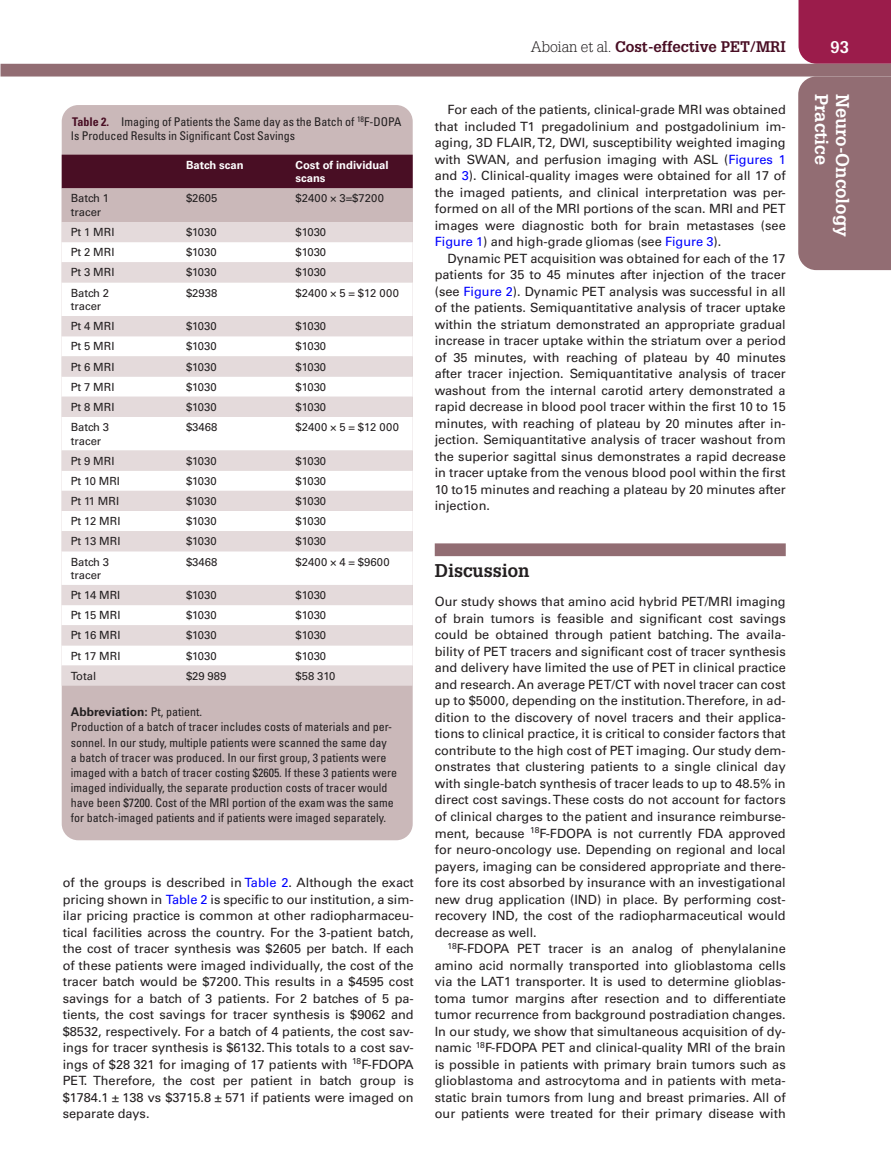
<style>
.page{position:relative;width:891px;height:1175px;background:#fff}
.page>*{position:absolute;margin:0;border:0;box-sizing:border-box;transform-origin:0 0}
.t1{font:700 18px "Glypha LT Std";color:#fff}
.t2{font:700 18px "Glypha LT Std";color:#231f20}
.t3{font:700 16.5px "Glypha LT Std";color:#fff}
.t4{font:700 15px "Glypha LT Std";color:#490e24}
.t5{font:12.75px/16.5px "Univers LT Std";color:#231f20;text-align:justify}
.t6{font:condensed 12px/15px "Univers LT Std";color:#231f20}
.t7{font:11.25px/13.5px "Univers LT Std";color:#231f20}
.t8{font:700 11.25px/13.5px "Univers LT Std";color:#fff}
.t9{font:11.25px "Univers LT Std";letter-spacing:.02em;color:#231f20}
.s1{font-weight:700;color:#490e24}
.s2{font-weight:700;font-stretch:normal}
.s3{color:#00f}
.s4{font-weight:300;color:#231f20}
</style>
<div class="page">
<div style="left:799px;top:0;width:92px;height:64px;background:#9b1c4b"></div>
<div style="left:1px;top:64px;width:890px;height:12px;background:#926d73"></div>
<div style="left:798px;top:76px;width:93px;height:194px;background:#926d73"></div>
<div style="left:435px;top:543px;width:351px;height:13px;background:#926d73"></div>
<div style="left:62px;top:105px;width:351px;height:735px;background:#cab8b9;border-radius:16px"></div>
<div style="left:62px;top:155px;width:351px;height:34px;background:#490e24"></div>
<div style="left:62px;top:222px;width:351px;height:463px;background:#e4dadb"></div>
<svg style="left:62px;top:242px;width:351px;height:423px;background:#f3eeef"></svg>
<p class="t6" style="left:71px;top:115px;width:332px;line-height:13.5px"><span class="s1">Table 2.</span> Imaging of Patients the Same day as the Batch of <sup>18</sup>F-DOPA<br>Is Produced Results in Significant Cost Savings</p>
<p class="t8" style="left:186px;top:158px;width:59px">Batch scan</p>
<p class="t8" style="left:296px;top:158px;width:95px">Cost of individual scans</p>
<p class="t7" style="left:71px;top:192px;width:40px">Batch 1 tracer</p>
<p class="t7" style="left:186px;top:192px;width:33px">$2605</p>
<p class="t7" style="left:296px;top:192px;width:90px">$2400 × 3=$7200</p>
<p class="t7" style="left:71px;top:225px;width:45px">Pt 1 MRI</p>
<p class="t7" style="left:186px;top:225px;width:32px">$1030</p>
<p class="t7" style="left:296px;top:225px;width:32px">$1030</p>
<p class="t7" style="left:71px;top:246px;width:45px">Pt 2 MRI</p>
<p class="t7" style="left:186px;top:246px;width:32px">$1030</p>
<p class="t7" style="left:296px;top:246px;width:32px">$1030</p>
<p class="t7" style="left:71px;top:266px;width:45px">Pt 3 MRI</p>
<p class="t7" style="left:186px;top:266px;width:32px">$1030</p>
<p class="t7" style="left:296px;top:266px;width:32px">$1030</p>
<p class="t7" style="left:71px;top:286px;width:40px">Batch 2 tracer</p>
<p class="t7" style="left:186px;top:286px;width:33px">$2938</p>
<p class="t9" style="left:296px;top:286px;width:105px">$2400 × 5 = $12 000</p>
<p class="t7" style="left:71px;top:319px;width:45px">Pt 4 MRI</p>
<p class="t7" style="left:186px;top:319px;width:32px">$1030</p>
<p class="t7" style="left:296px;top:319px;width:32px">$1030</p>
<p class="t7" style="left:71px;top:340px;width:45px">Pt 5 MRI</p>
<p class="t7" style="left:186px;top:340px;width:32px">$1030</p>
<p class="t7" style="left:296px;top:340px;width:32px">$1030</p>
<p class="t7" style="left:71px;top:360px;width:45px">Pt 6 MRI</p>
<p class="t7" style="left:186px;top:360px;width:32px">$1030</p>
<p class="t7" style="left:296px;top:360px;width:32px">$1030</p>
<p class="t7" style="left:71px;top:380px;width:45px">Pt 7 MRI</p>
<p class="t7" style="left:186px;top:380px;width:32px">$1030</p>
<p class="t7" style="left:296px;top:380px;width:32px">$1030</p>
<p class="t7" style="left:71px;top:400px;width:45px">Pt 8 MRI</p>
<p class="t7" style="left:186px;top:400px;width:32px">$1030</p>
<p class="t7" style="left:296px;top:400px;width:32px">$1030</p>
<p class="t7" style="left:71px;top:420px;width:40px">Batch 3 tracer</p>
<p class="t7" style="left:186px;top:420px;width:33px">$3468</p>
<p class="t9" style="left:296px;top:420px;width:105px">$2400 × 5 = $12 000</p>
<p class="t7" style="left:71px;top:454px;width:45px">Pt 9 MRI</p>
<p class="t7" style="left:186px;top:454px;width:32px">$1030</p>
<p class="t7" style="left:296px;top:454px;width:32px">$1030</p>
<p class="t7" style="left:71px;top:474px;width:51px">Pt 10 MRI</p>
<p class="t7" style="left:186px;top:474px;width:32px">$1030</p>
<p class="t7" style="left:296px;top:474px;width:32px">$1030</p>
<p class="t7" style="left:71px;top:494px;width:50px">Pt 11 MRI</p>
<p class="t7" style="left:186px;top:494px;width:32px">$1030</p>
<p class="t7" style="left:296px;top:494px;width:32px">$1030</p>
<p class="t7" style="left:71px;top:514px;width:51px">Pt 12 MRI</p>
<p class="t7" style="left:186px;top:514px;width:32px">$1030</p>
<p class="t7" style="left:296px;top:514px;width:32px">$1030</p>
<p class="t7" style="left:71px;top:534px;width:51px">Pt 13 MRI</p>
<p class="t7" style="left:186px;top:534px;width:32px">$1030</p>
<p class="t7" style="left:296px;top:534px;width:32px">$1030</p>
<p class="t7" style="left:71px;top:555px;width:40px">Batch 3 tracer</p>
<p class="t7" style="left:186px;top:555px;width:33px">$3468</p>
<p class="t7" style="left:296px;top:555px;width:96px">$2400 × 4 = $9600</p>
<p class="t7" style="left:71px;top:588px;width:51px">Pt 14 MRI</p>
<p class="t7" style="left:186px;top:588px;width:32px">$1030</p>
<p class="t7" style="left:296px;top:588px;width:32px">$1030</p>
<p class="t7" style="left:71px;top:608px;width:51px">Pt 15 MRI</p>
<p class="t7" style="left:186px;top:608px;width:32px">$1030</p>
<p class="t7" style="left:296px;top:608px;width:32px">$1030</p>
<p class="t7" style="left:71px;top:629px;width:51px">Pt 16 MRI</p>
<p class="t7" style="left:186px;top:629px;width:32px">$1030</p>
<p class="t7" style="left:296px;top:629px;width:32px">$1030</p>
<p class="t7" style="left:71px;top:649px;width:51px">Pt 17 MRI</p>
<p class="t7" style="left:186px;top:649px;width:32px">$1030</p>
<p class="t7" style="left:296px;top:649px;width:32px">$1030</p>
<p class="t7" style="left:71px;top:669px;width:27px">Total</p>
<p class="t7" style="left:186px;top:669px;width:42px">$29 989</p>
<p class="t7" style="left:296px;top:669px;width:41px">$58 310</p>
<p class="t6" style="left:71px;top:704px;width:328px"><span class="s2">Abbreviation:</span> Pt, patient.<br>Production of a batch of tracer includes costs of materials and per&shy;sonnel. In our study, multiple patients were scanned the same day<br>a batch of tracer was produced. In our first group, 3 patients were imaged with a batch of tracer costing $2605. If these 3 patients were imaged individually, the separate production costs of tracer would have been $7200. Cost of the MRI portion of the exam was the same for batch-imaged patients and if patients were imaged separately.</p>
<p class="t5" style="left:63px;top:874px;width:353px">of the groups is described in <span class="s3">Table 2</span>. Although the exact pricing shown in <span class="s3">Table 2</span> is specific to our institution, a sim&shy;ilar pricing practice is common at other radiopharmaceu&shy;tical facilities across the country. For the 3-patient batch, the cost of tracer synthesis was $2605 per batch. If each of these patients were imaged individually, the cost of the tracer batch would be $7200. This results in a $4595 cost savings for a batch of 3 patients. For 2 batches of 5 pa&shy;tients, the cost savings for tracer synthesis is $9062 and $8532, respectively. For a batch of 4 patients, the cost sav&shy;ings for tracer synthesis is $6132. This totals to a cost sav&shy;ings of $28 321 for imaging of 17 patients with <sup>18</sup>F-FDOPA PET. Therefore, the cost per patient in batch group is $1784.1 ± 138 vs $3715.8 ± 571 if patients were imaged on separate days.</p>
<p class="t4" style="left:531px;top:37px;width:256px"><span class="s4">Aboian et al.</span> Cost-effective PET/MRI</p>
<p class="t3" style="left:831px;top:37px;width:20px">93</p>
<p class="t5" style="left:435px;top:102px;width:353px;text-indent:13px">For each of the patients, clinical-grade MRI was obtained that included T1 pregadolinium and postgadolinium im&shy;aging, 3D FLAIR, T2, DWI, susceptibility weighted imaging with SWAN, and perfusion imaging with ASL (<span class="s3">Figures 1 </span>and <span class="s3">3</span>). Clinical-quality images were obtained for all 17 of the imaged patients, and clinical interpretation was per&shy;formed on all of the MRI portions of the scan. MRI and PET images were diagnostic both for brain metastases (see <span class="s3">Figure 1</span>) and high-grade gliomas (see <span class="s3">Figure 3</span>).</p>
<p class="t5" style="left:435px;top:250px;width:353px;text-indent:13px">Dynamic PET acquisition was obtained for each of the 17 patients for 35 to 45 minutes after injection of the tracer (see <span class="s3">Figure 2</span>). Dynamic PET analysis was successful in all of the patients. Semiquantitative analysis of tracer uptake within the striatum demonstrated an appropriate gradual increase in tracer uptake within the striatum over a period of 35 minutes, with reaching of plateau by 40 minutes after tracer injection. Semiquantitative analysis of tracer washout from the internal carotid artery demonstrated a rapid decrease in blood pool tracer within the first 10 to 15 minutes, with reaching of plateau by 20 minutes after in&shy;jection. Semiquantitative analysis of tracer washout from the superior sagittal sinus demonstrates a rapid decrease in tracer uptake from the venous blood pool within the first 10 to15 minutes and reaching a plateau by 20 minutes after injection.</p>
<h1 class="t2" style="left:435px;top:559px;width:96px">Discussion</h1>
<p class="t5" style="left:435px;top:593px;width:353px">Our study shows that amino acid hybrid PET/MRI imaging of brain tumors is feasible and significant cost savings could be obtained through patient batching. The availa&shy;bility of PET tracers and significant cost of tracer synthesis and delivery have limited the use of PET in clinical practice and research. An average PET/CT with novel tracer can cost up to $5000, depending on the institution. Therefore, in ad&shy;dition to the discovery of novel tracers and their applica&shy;tions to clinical practice, it is critical to consider factors that contribute to the high cost of PET imaging. Our study dem&shy;onstrates that clustering patients to a single clinical day with single-batch synthesis of tracer leads to up to 48.5% in direct cost savings. These costs do not account for factors of clinical charges to the patient and insurance reimburse&shy;ment, because <sup>18</sup>F-FDOPA is not currently FDA approved for neuro-oncology use. Depending on regional and local payers, imaging can be considered appropriate and there&shy;fore its cost absorbed by insurance with an investigational new drug application (IND) in place. By performing cost&shy;recovery IND, the cost of the radiopharmaceutical would decrease as well.</p>
<p class="t5" style="left:435px;top:940px;width:353px;text-indent:13px"><sup>18</sup>F-FDOPA PET tracer is an analog of phenylalanine amino acid normally transported into glioblastoma cells via the LAT1 transporter. It is used to determine glioblas&shy;toma tumor margins after resection and to differentiate tumor recurrence from background postradiation changes.<br>In our study, we show that simultaneous acquisition of dy&shy;namic <sup>18</sup>F-FDOPA PET and clinical-quality MRI of the brain is possible in patients with primary brain tumors such as glioblastoma and astrocytoma and in patients with meta&shy;static brain tumors from lung and breast primaries. All of our patients were treated for their primary disease with</p>
<h1 class="t1" style="left:833px;top:94px;width:73px;rotate:90deg">Practice</h1>
<h1 class="t1" style="left:854px;top:94px;width:145px;rotate:90deg">Neuro-Oncology</h1>
</div>
